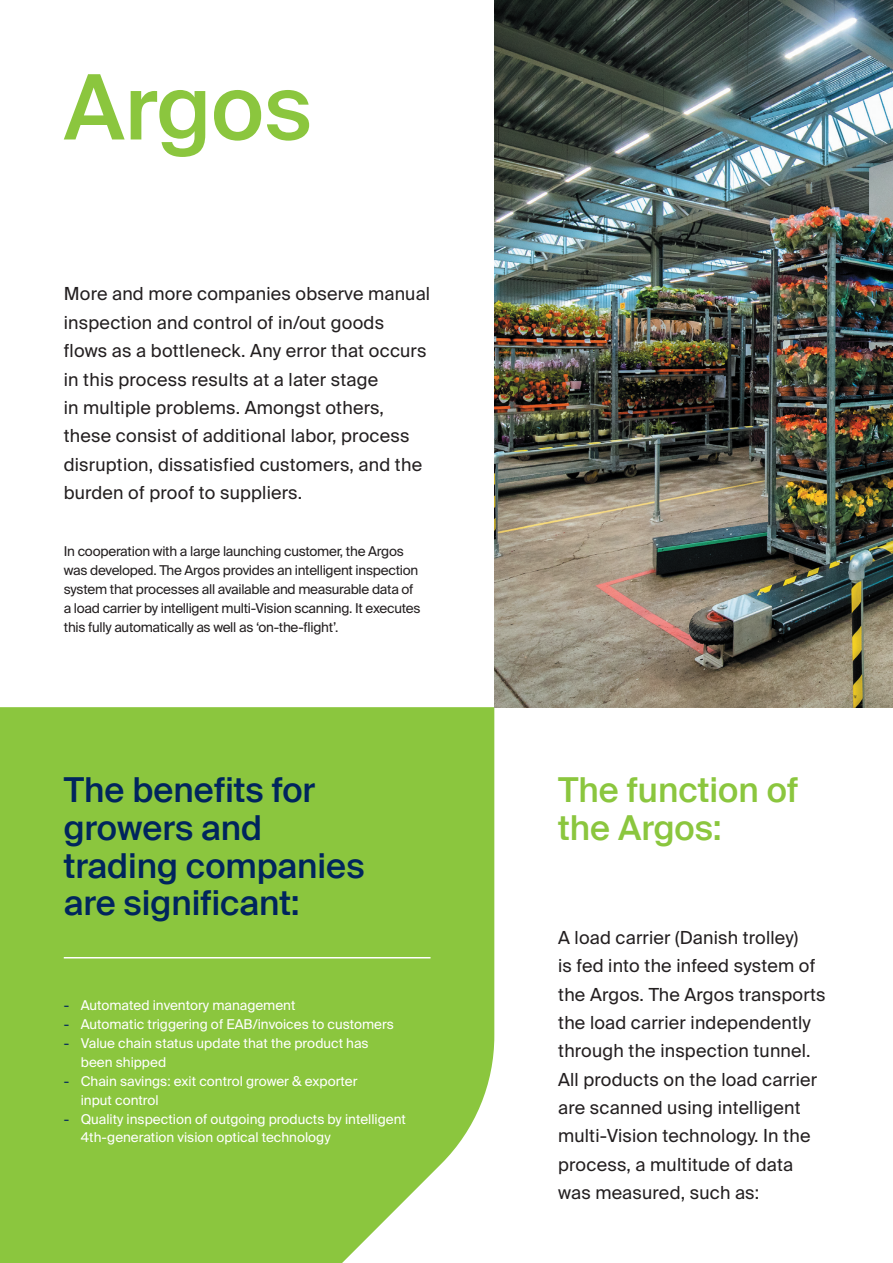
<style>
.page{position:relative;width:893px;height:1263px;background:#fff}
.page>*{position:absolute;margin:0;border:0;box-sizing:border-box;transform-origin:0 0}
.t1{font:500 90px "Suisse Intl";color:#8bc63e}
.t2{font:500 34.5px/37.8px "Suisse Intl";color:#00255d}
.t3{font:500 34.5px/37.8px "Suisse Intl";color:#8bc63e}
.t4{font:18px/28.3px "Suisse Intl";letter-spacing:.01em;color:#231f20}
.t5{font:13.5px/18.9px "Suisse Intl";color:#fff}
.t6{font:13.5px/18.9px "Suisse Intl";letter-spacing:-.02em;color:#231f20}
.s1{color:#00255d}
</style>
<div class="page">
<div style="left:0;top:707px;width:494px;height:556px;background:#8bc63e"></div>
<img style="left:494px;top:0;width:399px;height:707px">
<hr style="left:64px;top:957px;width:367px;height:1px;background:#fff">
<h1 class="t1" style="left:64px;top:56px;width:249px">Argos</h1>
<p class="t4" style="left:64px;top:280px;width:368px">More and more companies observe manual inspection and control of in/out goods flows as a bottleneck. Any error that occurs in this process results at a later stage<br>in multiple problems. Amongst others, these consist of additional labor, process disruption, dissatisfied customers, and the burden of proof to suppliers.</p>
<p class="t6" style="left:64px;top:542px;width:358px">In cooperation with a large launching customer, the Argos was developed. The Argos provides an intelligent inspection system that processes all available and measurable data of a load carrier by intelligent multi-Vision scanning. It executes this fully automatically as well as ‘on-the-flight’.</p>
<h2 class="t2" style="left:64px;top:771px;width:302px">The benefits for growers and trading companies are significant:</h2>
<p class="t5" style="left:64px;top:996px;width:233px"><span class="s1">-</span> Automated inventory management</p>
<p class="t5" style="left:64px;top:1015px;width:332px"><span class="s1">-</span> Automatic triggering of EAB/invoices to customers</p>
<p class="t5" style="left:81px;top:1034px;width:289px;text-indent:-17px"><span class="s1">-</span> Value chain status update that the product has been shipped</p>
<p class="t5" style="left:81px;top:1071px;width:278px;text-indent:-17px"><span class="s1">-</span> Chain savings: exit control grower &amp; exporter input control</p>
<p class="t5" style="left:81px;top:1109px;width:327px;text-indent:-17px"><span class="s1">-</span> Quality inspection of outgoing products by intelligent<br>4th-generation vision optical technology</p>
<h2 class="t3" style="left:558px;top:771px;width:242px">The function of the Argos:</h2>
<p class="t4" style="left:558px;top:923px;width:269px">A load carrier (Danish trolley)<br>is fed into the infeed system of the Argos. The Argos transports the load carrier independently through the inspection tunnel.<br>All products on the load carrier are scanned using intelligent multi-Vision technology. In the process, a multitude of data was measured, such as:</p>
</div>
